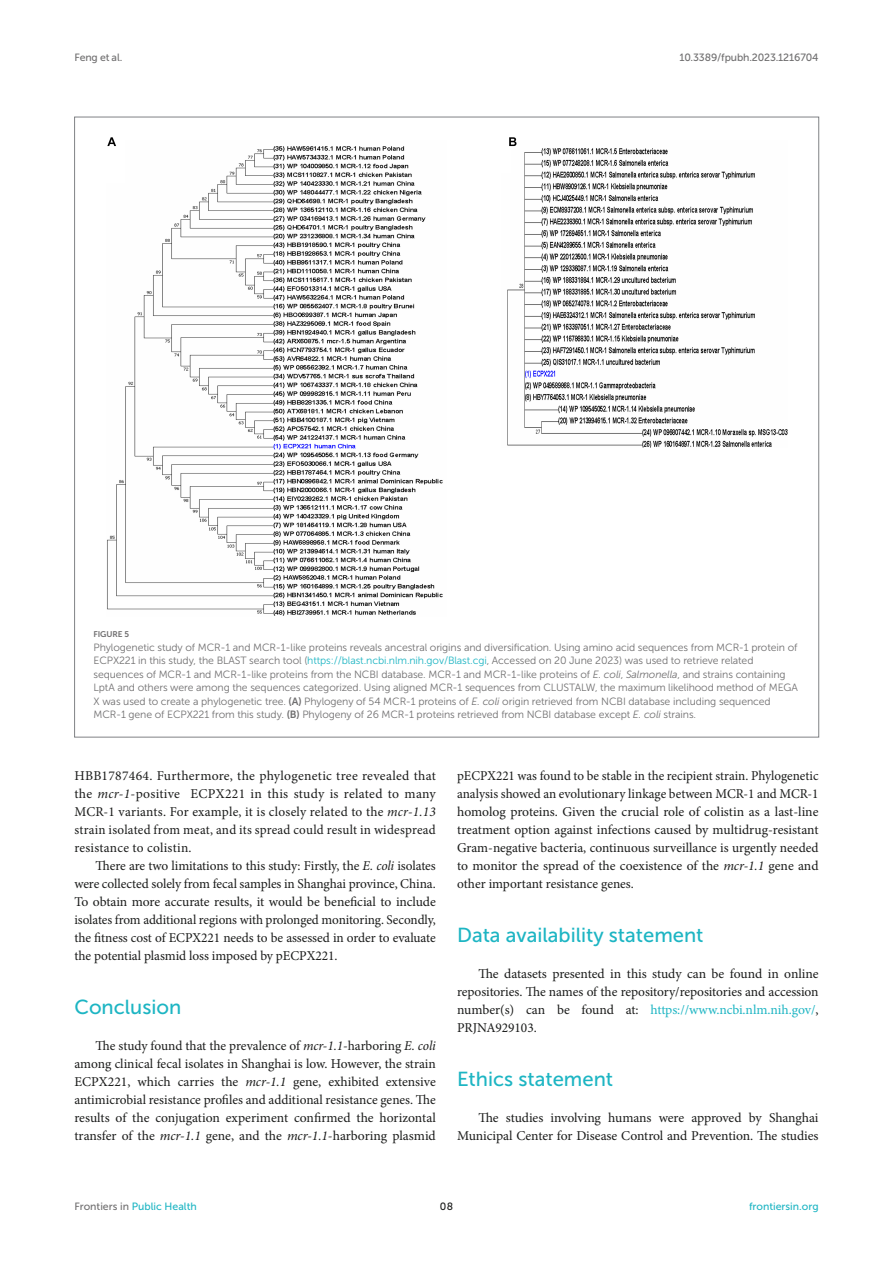
<style>
.page{position:relative;width:893px;height:1263px;background:#fff}
.page>*{position:absolute;margin:0;border:0;box-sizing:border-box;transform-origin:0 0}
.HEAD_1{font:20.25px "Museo Sans 500";color:#1db5c3}
.TEXT_FLUSH{font:13.5px/18px "Minion Pro";letter-spacing:-.005em;color:#1b1c1b;text-align:justify}
.TEXT{font:13.5px/18px "Minion Pro";letter-spacing:.005em;color:#1b1c1b;text-align:justify}
.FIG_LEG{font:10.5px/13.5px "Museo Sans 300";letter-spacing:-.01em;color:#706f70}
.t1{font:10.5px "Museo Sans 500";color:#1db5c3}
.t2{font:10.5px "Museo Sans 500";letter-spacing:-.015em;color:#706f70}
.t3{font:10.5px "Museo Sans 500";color:#1b1c1b}
.FIG_HD{font:8.25px "Museo Sans 700";letter-spacing:-.01em;color:#706f70}
.s1{color:#1db5c3}
.s2{font-style:italic}
.s3{font-family:"Museo Sans 700"}
.s4{color:#706f70}
</style>
<div class="page">
<img style="left:107px;top:137px;width:681px;height:479px">
<p class="t2" style="left:74px;top:51px;width:49px">Feng et al.</p>
<p class="t2" style="left:679px;top:51px;width:141px">10.3389/fpubh.2023.1216704</p>
<p class="FIG_HD" style="left:94px;top:630px;width:37px">FIGURE 5</p>
<p class="FIG_LEG" style="left:94px;top:640px;width:706px">Phylogenetic study of MCR-1 and MCR-1-like proteins reveals ancestral origins and diversification. Using amino acid sequences from MCR-1 protein of ECPX221 in this study, the BLAST search tool (<span class="s1">https://blast.ncbi.nlm.nih.gov/Blast.cgi</span>, Accessed on 20 June 2023) was used to retrieve related sequences of MCR-1 and MCR-1-like proteins from the NCBI database. MCR-1 and MCR-1-like proteins of <span class="s2">E. coli</span>, <span class="s2">Salmonella</span>, and strains containing LptA and others were among the sequences categorized. Using aligned MCR-1 sequences from CLUSTALW, the maximum likelihood method of MEGA X was used to create a phylogenetic tree. <span class="s3">(A)</span> Phylogeny of 54 MCR-1 proteins of <span class="s2">E. coli</span> origin retrieved from NCBI database including sequenced MCR-1 gene of ECPX221 from this study. <span class="s3">(B)</span> Phylogeny of 26 MCR-1 proteins retrieved from NCBI database except <span class="s2">E. coli</span> strains.</p>
<p class="TEXT" style="left:74px;top:767px;width:363px">HBB1787464. Furthermore, the phylogenetic tree revealed that the <span class="s2">mcr-1</span>-positive ECPX221 in this study is related to many MCR-1 variants. For example, it is closely related to the <span class="s2">mcr-1.13 </span>strain isolated from meat, and its spread could result in widespread resistance to colistin.</p>
<p class="TEXT" style="left:74px;top:857px;width:363px;text-indent:21px">There are two limitations to this study: Firstly, the <span class="s2">E. coli</span> isolates were collected solely from fecal samples in Shanghai province, China.<br>To obtain more accurate results, it would be beneficial to include isolates from additional regions with prolonged monitoring. Secondly, the fitness cost of ECPX221 needs to be assessed in order to evaluate the potential plasmid loss imposed by pECPX221.</p>
<p class="HEAD_1" style="left:74px;top:996px;width:108px">Conclusion</p>
<p class="TEXT_FLUSH" style="left:74px;top:1037px;width:363px;text-indent:21px">The study found that the prevalence of <span class="s2">mcr-1.1</span>-harboring <span class="s2">E. coli </span>among clinical fecal isolates in Shanghai is low. However, the strain ECPX221, which carries the <span class="s2">mcr-1.1</span> gene, exhibited extensive antimicrobial resistance profiles and additional resistance genes. The results of the conjugation experiment confirmed the horizontal transfer of the <span class="s2">mcr-1.1</span> gene, and the <span class="s2">mcr-1.1</span>-harboring plasmid</p>
<p class="TEXT_FLUSH" style="left:457px;top:767px;width:363px">pECPX221 was found to be stable in the recipient strain. Phylogenetic analysis showed an evolutionary linkage between MCR-1 and MCR-1 homolog proteins. Given the crucial role of colistin as a last-line treatment option against infections caused by multidrug-resistant Gram-negative bacteria, continuous surveillance is urgently needed to monitor the spread of the coexistence of the <span class="s2">mcr-1.1</span> gene and other important resistance genes.</p>
<p class="HEAD_1" style="left:457px;top:924px;width:248px">Data availability statement</p>
<p class="TEXT_FLUSH" style="left:457px;top:965px;width:363px;text-indent:21px">The datasets presented in this study can be found in online repositories. The names of the repository/repositories and accession number(s) can be found at: <span class="s1">https://www.ncbi.nlm.nih.gov/</span>, PRJNA929103.</p>
<p class="HEAD_1" style="left:457px;top:1068px;width:158px">Ethics statement</p>
<p class="TEXT_FLUSH" style="left:457px;top:1109px;width:363px;text-align:right">The studies involving humans were approved by Shanghai<br>Municipal Center for Disease Control and Prevention. The studies</p>
<p class="t1" style="left:74px;top:1200px;width:124px"><span class="s4">Frontiers in</span> Public Health</p>
<p class="t3" style="left:440px;top:1200px;width:15px">08</p>
<p class="t1" style="left:749px;top:1200px;width:71px">frontiersin.org</p>
</div>
